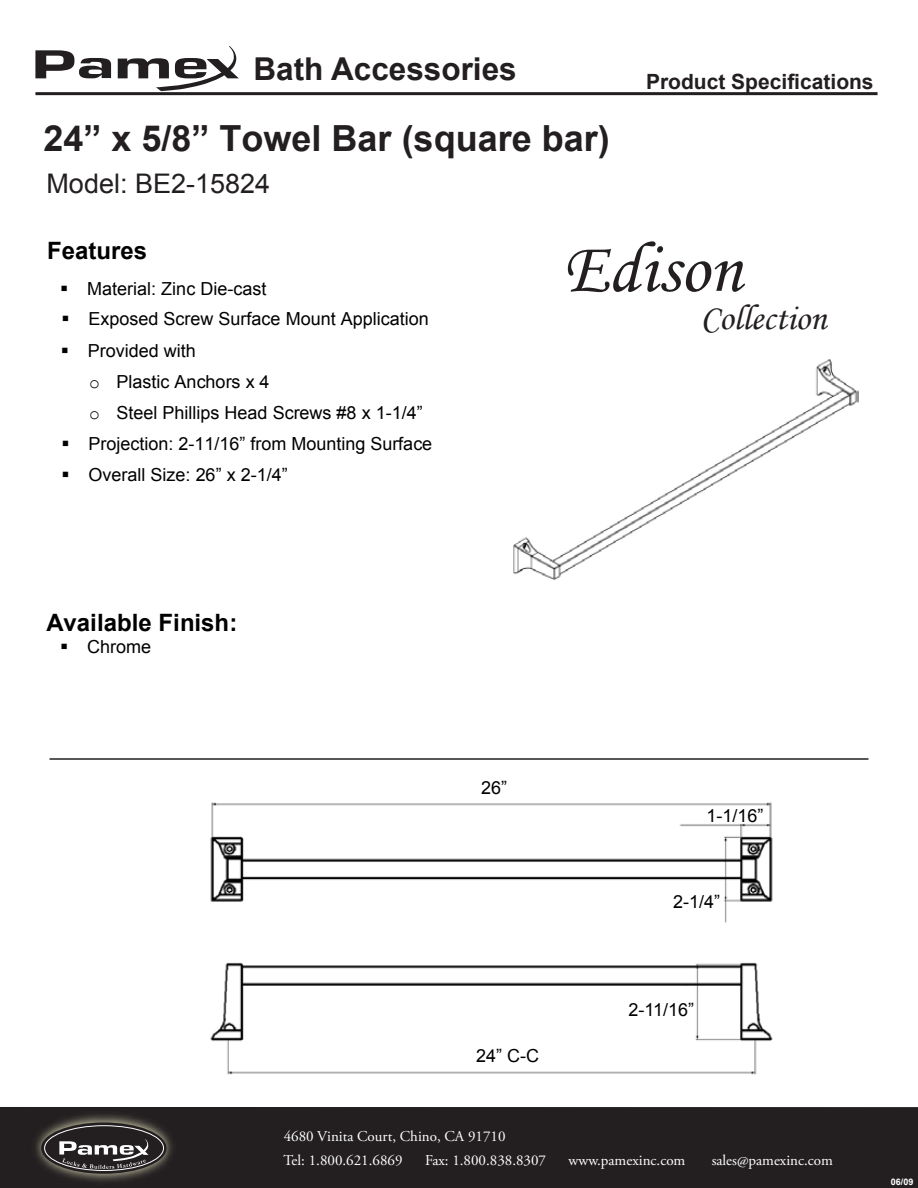
<style>
.page{position:relative;width:918px;height:1188px;background:#fff}
.page>*{position:absolute;margin:0;border:0;box-sizing:border-box;transform-origin:0 0}
.t1{font:72px "Monotype Corsiva";color:#231f20}
.t2{font:700 36px "Arial";color:#231f20}
.t3{font:36px "Monotype Corsiva";color:#231f20}
.t4{font:700 31.5px "Arial";color:#231f20}
.t5{font:27px "Arial";color:#231f20}
.t6{font:700 23.85px "Arial";color:#000}
.t7{font:700 21px "Arial";color:#231f20}
.t8{font:18px/30.8px "Arial";color:#000}
.t9{font:15px "Adobe Garamond Pro";color:#fff}
.t10{font:700 9px "Arial";color:#fff}
.s1{font-family:"Courier New"}
</style>
<div class="page">
<div style="left:0;top:1107px;width:918px;height:81px;background:#231f20"></div>
<img style="left:35px;top:1114px;width:138px;height:68px">
<svg style="left:41px;top:1122px;width:126px;height:52px"></svg>
<div style="left:44px;top:1125px;width:120px;height:46px;border:1px solid #fff;border-radius:50%"></div>
<svg style="left:59px;top:1139px;width:90px;height:30px"></svg>
<hr style="left:35px;top:92px;width:843px;height:3px;background:#231f20">
<svg style="left:35px;top:50px;width:76px;height:28px"></svg>
<svg style="left:118px;top:46px;width:121px;height:45px"></svg>
<hr style="left:50px;top:758px;width:818px;height:2px;background:#231f20">
<img style="left:513px;top:359px;width:345px;height:221px">
<img style="left:210px;top:802px;width:563px;height:273px">
<h3 class="t4" style="left:254px;top:48px;width:265px">Bath Accessories</h3>
<h2 class="t2" style="left:44px;top:115px;width:568px">24” x 5/8” Towel Bar (square bar)</h2>
<h3 class="t5" style="left:47px;top:166px;width:225px">Model: BE2-15824</h3>
<p class="t7" style="left:646px;top:67px;width:229px">Product Specifications</p>
<h3 class="t6" style="left:47px;top:235px;width:101px">Features</h3>
<p class="t8" style="left:60px;top:274px;width:208px">▪ Material: Zinc Die-cast</p>
<p class="t8" style="left:62px;top:304px;width:369px">▪ Exposed Screw Surface Mount Application</p>
<p class="t8" style="left:89px;top:336px;width:335px;text-indent:-29px">▪ Provided with<br><span class="s1">o</span> Plastic Anchors x 4<br><span class="s1">o</span> Steel Phillips Head Screws #8 x 1-1/4”</p>
<p class="t8" style="left:62px;top:428px;width:372px">▪ Projection: 2-11/16” from Mounting Surface</p>
<p class="t8" style="left:62px;top:460px;width:228px">▪ Overall Size: 26” x 2-1/4”</p>
<h1 class="t1" style="left:563px;top:225px;width:180px">Edison</h1>
<h2 class="t3" style="left:700px;top:296px;width:128px">Collection</h2>
<h3 class="t6" style="left:47px;top:607px;width:192px">Available Finish:</h3>
<p class="t8" style="left:60px;top:632px;width:93px">▪ Chrome</p>
<p class="t8" style="left:481px;top:773px;width:28px">26”</p>
<p class="t8" style="left:476px;top:1040px;width:64px">24” C-C</p>
<p class="t9" style="left:284px;top:1127px;width:223px">4680 Vinita Court, Chino, CA 91710</p>
<p class="t8" style="left:707px;top:800px;width:59px">1-1/16”</p>
<p class="t8" style="left:673px;top:886px;width:49px">2-1/4”</p>
<p class="t8" style="left:629px;top:994px;width:67px">2-11/16”</p>
<p class="t9" style="left:284px;top:1151px;width:121px">Tel: 1.800.621.6869</p>
<p class="t9" style="left:425px;top:1151px;width:123px">Fax: 1.800.838.8307</p>
<p class="t9" style="left:569px;top:1151px;width:118px">www.pamexinc.com</p>
<p class="t9" style="left:712px;top:1151px;width:123px">sales@pamexinc.com</p>
<p class="t10" style="left:891px;top:1176px;width:24px">06/09</p>
</div>
